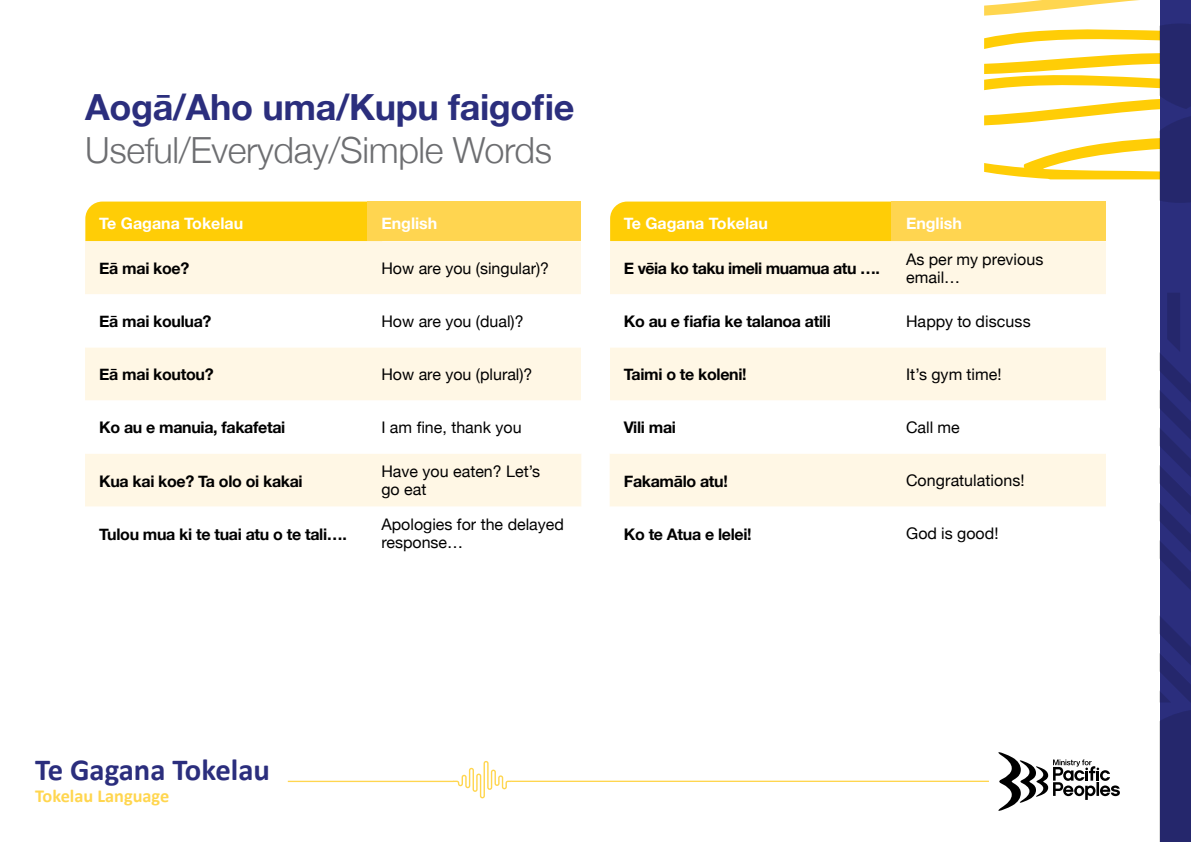
<style>
.page{position:relative;width:1191px;height:842px;background:#fff}
.page>*{position:absolute;margin:0;border:0;box-sizing:border-box;transform-origin:0 0}
.t1{font:300 36px "Helvetica Neue";letter-spacing:-.01em;color:#6d6e71}
.t2{font:700 36px "Helvetica Neue";letter-spacing:-.01em;color:#2b2e7d}
.t3{font:700 30.6px "Calibri";color:#2b2e7d}
.t4{font:700 18.2px "Calibri";color:#ffd64f}
.t5{font:700 16px "Helvetica Neue";letter-spacing:-.02em;color:#000}
.t6{font:16px/18px "Helvetica Neue";color:#000}
.t7{font:700 16px "Helvetica Neue";color:#fff}
</style>
<div class="page">
<div style="left:1159px;top:0;width:32px;height:842px;background:#2b2e7d"></div>
<hr style="left:511px;top:781px;width:478px;height:1px;background:#ffd64f">
<svg style="left:453px;top:761px;width:59px;height:37px"></svg>
<hr style="left:288px;top:781px;width:165px;height:1px;background:#ffd64f">
<svg style="left:998px;top:752px;width:121px;height:59px"></svg>
<svg style="left:984px;top:0;width:207px;height:208px"></svg>
<svg style="left:1159px;top:293px;width:32px;height:409px"></svg>
<svg style="left:1159px;top:708px;width:32px;height:134px"></svg>
<div style="left:85px;top:202px;width:282px;height:39px;background:#ffcd06"></div>
<div style="left:367px;top:202px;width:214px;height:39px;background:#ffd550"></div>
<div style="left:85px;top:241px;width:496px;height:53px;background:#fff7e5"></div>
<svg style="left:85px;top:348px;width:496px;height:159px;fill:#fff7e5"></svg>
<div style="left:891px;top:202px;width:215px;height:39px;background:#ffd550"></div>
<div style="left:910px;top:241px;width:196px;height:53px;background:#fff7e5"></div>
<svg style="left:610px;top:348px;width:496px;height:159px;fill:#fff7e5"></svg>
<svg style="left:610px;top:201px;width:300px;height:210px"></svg>
<h1 class="t2" style="left:85px;top:79px;width:491px">Aogā/Aho uma/Kupu faigofie</h1>
<h1 class="t1" style="left:85px;top:121px;width:468px">Useful/Everyday/Simple Words</h1>
<p class="t7" style="left:99px;top:211px;width:145px">Te Gagana Tokelau</p>
<p class="t7" style="left:381px;top:211px;width:57px">English</p>
<p class="t5" style="left:99px;top:256px;width:92px">Eā mai koe?</p>
<p class="t6" style="left:381px;top:260px;width:169px">How are you (singular)?</p>
<p class="t5" style="left:99px;top:309px;width:114px">Eā mai koulua?</p>
<p class="t6" style="left:381px;top:313px;width:144px">How are you (dual)?</p>
<p class="t5" style="left:99px;top:362px;width:116px">Eā mai koutou?</p>
<p class="t6" style="left:381px;top:366px;width:153px">How are you (plural)?</p>
<p class="t5" style="left:99px;top:415px;width:188px">Ko au e manuia, fakafetai</p>
<p class="t6" style="left:381px;top:419px;width:142px">I am fine, thank you</p>
<p class="t5" style="left:99px;top:468px;width:205px">Kua kai koe? Ta olo oi kakai</p>
<p class="t6" style="left:381px;top:464px;width:160px">Have you eaten? Let’s go eat</p>
<p class="t5" style="left:99px;top:521px;width:249px">Tulou mua ki te tuai atu o te tali….</p>
<p class="t6" style="left:381px;top:517px;width:184px">Apologies for the delayed response…</p>
<p class="t7" style="left:624px;top:211px;width:145px">Te Gagana Tokelau</p>
<p class="t7" style="left:906px;top:211px;width:57px">English</p>
<p class="t5" style="left:624px;top:256px;width:258px">E vēia ko taku imeli muamua atu ….</p>
<p class="t6" style="left:906px;top:251px;width:139px">As per my previous email…</p>
<p class="t5" style="left:624px;top:309px;width:208px">Ko au e fiafia ke talanoa atili</p>
<p class="t6" style="left:906px;top:313px;width:126px">Happy to discuss</p>
<p class="t5" style="left:624px;top:362px;width:124px">Taimi o te koleni!</p>
<p class="t6" style="left:906px;top:366px;width:97px">It’s gym time!</p>
<p class="t5" style="left:624px;top:415px;width:54px">Vili mai</p>
<p class="t6" style="left:906px;top:419px;width:55px">Call me</p>
<p class="t5" style="left:624px;top:468px;width:105px">Fakamālo atu!</p>
<p class="t6" style="left:906px;top:473px;width:120px">Congratulations!</p>
<p class="t5" style="left:624px;top:521px;width:129px">Ko te Atua e lelei!</p>
<p class="t6" style="left:906px;top:526px;width:94px">God is good!</p>
<h2 class="t3" style="left:35px;top:748px;width:236px">Te Gagana Tokelau</h2>
<p class="t4" style="left:35px;top:783px;width:136px">Tokelau Language</p>
</div>
